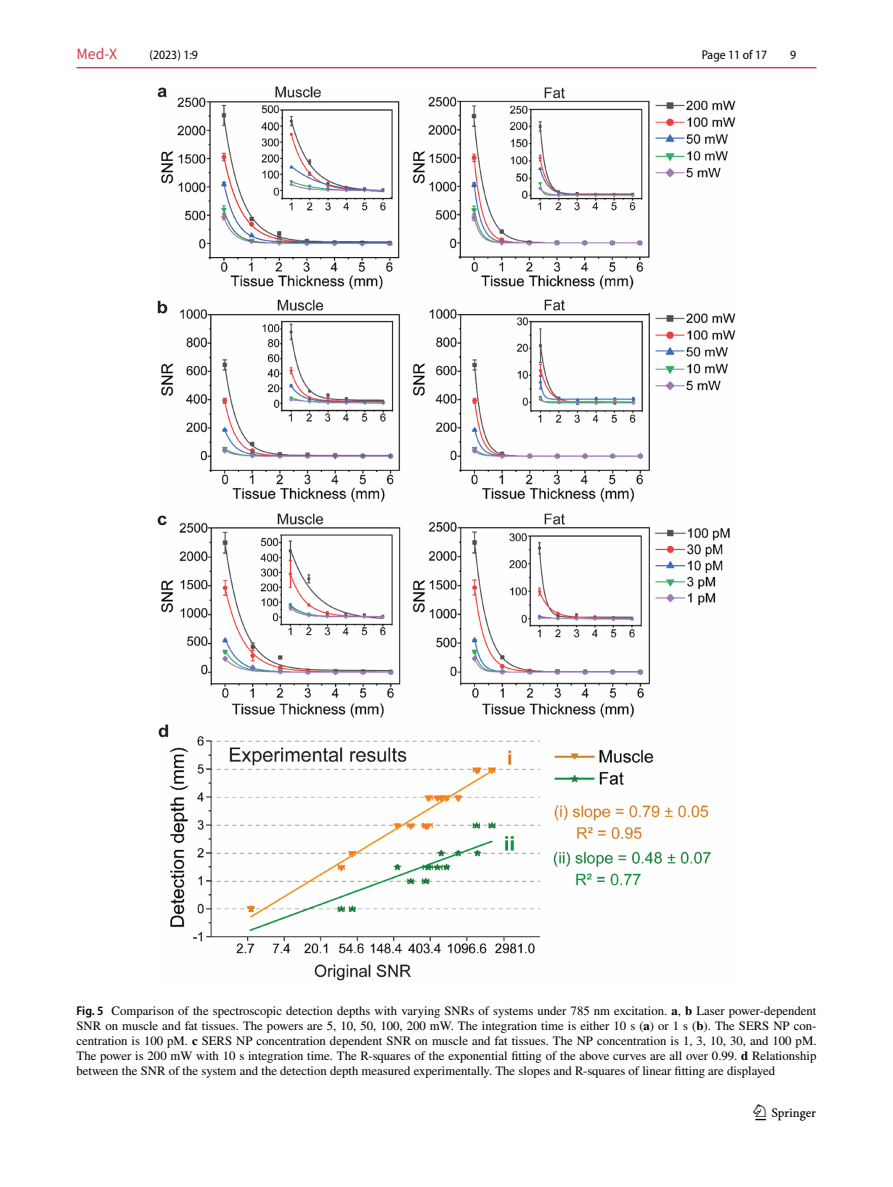
<style>
.page{position:relative;width:893px;height:1187px;background:#fff}
.page>*{position:absolute;margin:0;border:0;box-sizing:border-box;transform-origin:0 0}
.t1{font:22.5px "Springnew Regular 3";color:#000}
.t2{font:15.75px "Source Sans Pro";color:#cc3f4e}
.t3{font:12.75px/15px "STIX";color:#000;text-align:justify}
.t4{font:semi-condensed 12.75px "Myriad Pro";color:#000}
.s1{font-family:"Myriad Pro";font-weight:600;font-stretch:semi-condensed}
.s2{font-weight:700}
</style>
<div class="page">
<hr style="left:77px;top:67px;width:739px;height:1px;background:#cc3f4e">
<img style="left:157px;top:87px;width:579px;height:893px">
<p class="t2" style="left:77px;top:43px;width:42px">Med-X</p>
<p class="t4" style="left:150px;top:48px;width:50px">(2023) 1:9</p>
<p class="t4" style="left:702px;top:48px;width:67px">Page 11 of 17</p>
<p class="t4" style="left:790px;top:48px;width:8px">9</p>
<p class="t3" style="left:77px;top:1004px;width:741px"><span class="s1">Fig. 5</span> Comparison of the spectroscopic detection depths with varying SNRs of systems under 785 nm excitation. <span class="s2">a</span>, <span class="s2">b</span> Laser power-dependent SNR on muscle and fat tissues. The powers are 5, 10, 50, 100, 200 mW. The integration time is either 10 s (<span class="s2">a</span>) or 1 s (<span class="s2">b</span>). The SERS NP con&shy;centration is 100 pM. <span class="s2">c</span> SERS NP concentration dependent SNR on muscle and fat tissues. The NP concentration is 1, 3, 10, 30, and 100 pM.<br>The power is 200 mW with 10 s integration time. The R-squares of the exponential fitting of the above curves are all over 0.99. <span class="s2">d</span> Relationship between the SNR of the system and the detection depth measured experimentally. The slopes and R-squares of linear fitting are displayed</p>
<h1 class="t1" style="left:755px;top:1104px;width:62px">1 3</h1>
</div>
